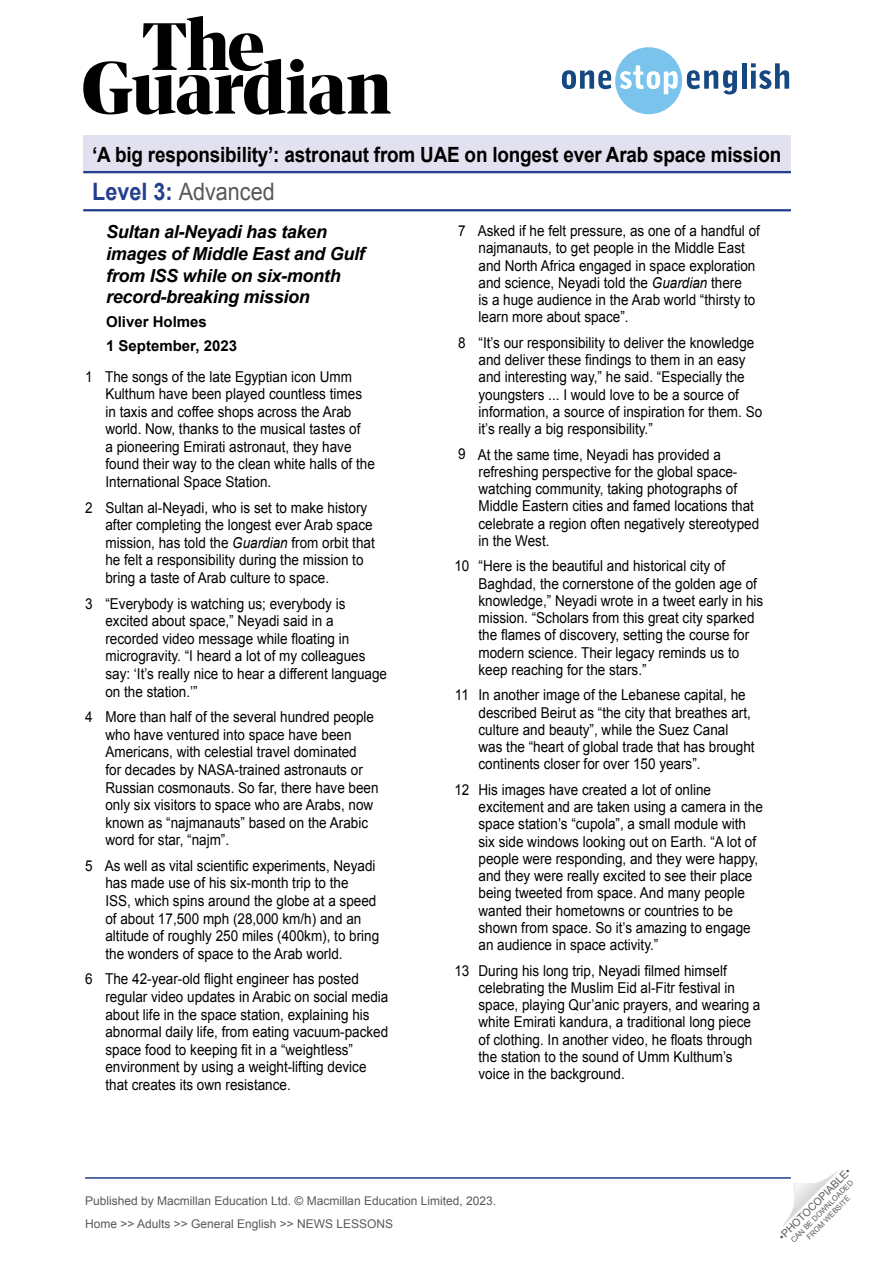
<style>
.page{position:relative;width:893px;height:1263px;background:#fff}
.page>*{position:absolute;margin:0;border:0;box-sizing:border-box;transform-origin:0 0}
.t1{font:24px "Arial";color:#58585a;scale:.9 1}
.t2{font:700 21px "Arial";letter-spacing:-.01em;color:#000;scale:.9 1}
.Article__Main_subtit{font:italic 700 18px/21.6px "Arial";letter-spacing:-.015em;color:#000}
.Article__Body_text{font:15px/17.2px "Arial";color:#000;scale:.9 1}
.Article__Main_subtit-2{font:700 15px "Arial";color:#000}
.t3{font:12px/23px "Arial";color:#58595b}
.t4{font:10.5px "Arial";color:#58595b}
.t5{font:7.5px/9px "Arial";color:#58595b;text-align:center}
.s1{font-weight:700;color:#23408f}
.s2{font-style:italic}
</style>
<div class="page">
<svg style="left:783px;top:1171px;width:55px;height:55px"></svg>
<svg style="left:83px;top:16px;width:308px;height:99px"></svg>
<svg style="left:562px;top:47px;width:175px;height:67px"></svg>
<hr style="left:742px;top:63px;width:4px;height:26px;background:#154780">
<svg style="left:751px;top:63px;width:38px;height:26px"></svg>
<hr style="left:85px;top:1177px;width:706px;height:2px;background:#23408f">
<div style="left:83px;top:136px;width:708px;height:37px;background:#e1e1ef"></div>
<hr style="left:83px;top:171px;width:708px;height:2px;background:#23408f">
<hr style="left:83px;top:209px;width:708px;height:2px;background:#23408f">
<h2 class="t2" style="left:92px;top:141px;width:767px">‘A big responsibility’: astronaut from UAE on longest ever Arab space mission</h2>
<h1 class="t1" style="left:92px;top:176px;width:204px"><span class="s1">Level 3:</span> Advanced</h1>
<p class="Article__Main_subtit" style="left:106px;top:222px;width:260px">Sultan al-Neyadi has taken images of Middle East and Gulf from ISS while on six-month record-breaking mission</p>
<p class="Article__Main_subtit-2" style="left:106px;top:312px;width:102px">Oliver Holmes</p>
<p class="Article__Main_subtit-2" style="left:106px;top:336px;width:132px">1 September, 2023</p>
<p class="Article__Body_text" style="left:105px;top:368px;width:301px">The songs of the late Egyptian icon Umm Kulthum have been played countless times in taxis and coffee shops across the Arab world. Now, thanks to the musical tastes of<br>a pioneering Emirati astronaut, they have found their way to the clean white halls of the International Space Station.</p>
<p class="Article__Body_text" style="left:105px;top:499px;width:301px">Sultan al-Neyadi, who is set to make history after completing the longest ever Arab space mission, has told the <span class="s2">Guardian</span> from orbit that he felt a responsibility during the mission to bring a taste of Arab culture to space.</p>
<p class="Article__Body_text" style="left:105px;top:595px;width:314px">“Everybody is watching us; everybody is excited about space,” Neyadi said in a recorded video message while floating in microgravity. “I heard a lot of my colleagues say: ‘It’s really nice to hear a different language on the station.’”</p>
<p class="Article__Body_text" style="left:105px;top:708px;width:305px">More than half of the several hundred people who have ventured into space have been Americans, with celestial travel dominated<br>for decades by NASA-trained astronauts or Russian cosmonauts. So far, there have been only six visitors to space who are Arabs, now known as “najmanauts” based on the Arabic word for star, “najm”.</p>
<p class="Article__Body_text" style="left:105px;top:857px;width:307px">As well as vital scientific experiments, Neyadi has made use of his six-month trip to the<br>ISS, which spins around the globe at a speed of about 17,500 mph (28,000 km/h) and an altitude of roughly 250 miles (400km), to bring the wonders of space to the Arab world.</p>
<p class="Article__Body_text" style="left:105px;top:970px;width:316px">The 42-year-old flight engineer has posted regular video updates in Arabic on social media about life in the space station, explaining his abnormal daily life, from eating vacuum-packed space food to keeping fit in a “weightless” environment by using a weight-lifting device that creates its own resistance.</p>
<p class="Article__Body_text" style="left:478px;top:222px;width:315px">Asked if he felt pressure, as one of a handful of najmanauts, to get people in the Middle East and North Africa engaged in space exploration and science, Neyadi told the <span class="s2">Guardian</span> there<br>is a huge audience in the Arab world “thirsty to learn more about space”.</p>
<p class="Article__Body_text" style="left:478px;top:334px;width:317px">“It’s our responsibility to deliver the knowledge and deliver these findings to them in an easy and interesting way,” he said. “Especially the youngsters ... I would love to be a source of information, a source of inspiration for them. So it’s really a big responsibility.”</p>
<p class="Article__Body_text" style="left:478px;top:446px;width:314px">At the same time, Neyadi has provided a refreshing perspective for the global space&shy;watching community, taking photographs of Middle Eastern cities and famed locations that celebrate a region often negatively stereotyped in the West.</p>
<p class="Article__Body_text" style="left:478px;top:558px;width:318px">“Here is the beautiful and historical city of Baghdad, the cornerstone of the golden age of knowledge,” Neyadi wrote in a tweet early in his mission. “Scholars from this great city sparked the flames of discovery, setting the course for modern science. Their legacy reminds us to keep reaching for the stars.”</p>
<p class="Article__Body_text" style="left:478px;top:687px;width:308px">In another image of the Lebanese capital, he described Beirut as “the city that breathes art, culture and beauty”, while the Suez Canal was the “heart of global trade that has brought continents closer for over 150 years”.</p>
<p class="Article__Body_text" style="left:478px;top:781px;width:317px">His images have created a lot of online excitement and are taken using a camera in the space station’s “cupola”, a small module with six side windows looking out on Earth. “A lot of people were responding, and they were happy, and they were really excited to see their place being tweeted from space. And many people wanted their hometowns or countries to be shown from space. So it’s amazing to engage an audience in space activity.”</p>
<p class="Article__Body_text" style="left:478px;top:962px;width:315px">During his long trip, Neyadi filmed himself celebrating the Muslim Eid al-Fitr festival in space, playing Qur’anic prayers, and wearing a white Emirati kandura, a traditional long piece of clothing. In another video, he floats through the station to the sound of Umm Kulthum’s voice in the background.</p>
<p class="Article__Body_text" style="left:458px;top:222px;width:10px">7</p>
<p class="Article__Body_text" style="left:458px;top:334px;width:10px">8</p>
<p class="Article__Body_text" style="left:85px;top:368px;width:10px">1</p>
<p class="Article__Body_text" style="left:458px;top:446px;width:10px">9</p>
<p class="Article__Body_text" style="left:85px;top:499px;width:10px">2</p>
<p class="Article__Body_text" style="left:454px;top:557px;width:18px">10</p>
<p class="Article__Body_text" style="left:85px;top:595px;width:10px">3</p>
<p class="Article__Body_text" style="left:455px;top:686px;width:17px">11</p>
<p class="Article__Body_text" style="left:85px;top:708px;width:10px">4</p>
<p class="Article__Body_text" style="left:454px;top:781px;width:18px">12</p>
<p class="Article__Body_text" style="left:85px;top:857px;width:10px">5</p>
<p class="Article__Body_text" style="left:454px;top:962px;width:18px">13</p>
<p class="Article__Body_text" style="left:85px;top:970px;width:10px">6</p>
<p class="t3" style="left:85px;top:1189px;width:413px">Published by Macmillan Education Ltd. © Macmillan Education Limited, 2023.<br>Home &gt;&gt; Adults &gt;&gt; General English &gt;&gt; NEWS LESSONS</p>
<p class="t4" style="left:776px;top:1233px;width:99px;rotate:-45deg">•PHOTOCOPIABLE•</p>
<p class="t5" style="left:789px;top:1238px;width:86px;rotate:-45deg">CAN BE DOWNLOADED<br>FROM WEBSITE</p>
</div>
